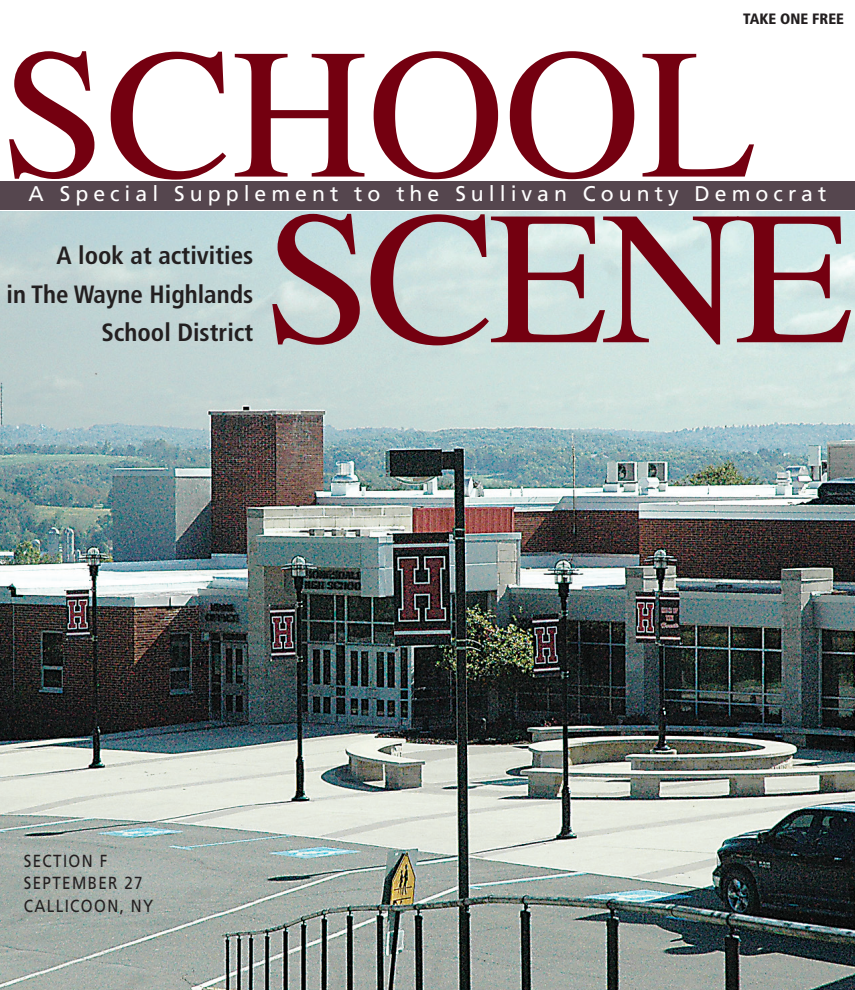
<style>
.page{position:relative;width:855px;height:990px;background:#fff}
.page>*{position:absolute;margin:0;border:0;box-sizing:border-box;transform-origin:0 0}
.t1{font:190px "Times";letter-spacing:-.035em;color:#740010}
.t2{font:185.5px "Times";letter-spacing:-.005em;color:#740010}
.t3{font:700 condensed 25px/38.8px "Frutiger";color:#231f20;text-align:right}
.t4{font:21.25px "Frutiger";letter-spacing:.235em;color:#fff}
.t5{font:17.5px/22.5px "Frutiger";letter-spacing:.09em;color:#231f20;scale:.87 1}
.t6{font:900 condensed 15px "Frutiger";color:#231f20}
</style>
<div class="page">
<img style="left:0;top:212px;width:855px;height:778px">
<div style="left:0;top:182px;width:855px;height:28px;background:#55464e"></div>
<p class="t6" style="left:743px;top:9px;width:102px">TAKE ONE FREE</p>
<h2 class="t2" style="left:1px;top:-59px;width:757px">SCHOOL</h2>
<p class="t4" style="left:29px;top:182px;width:799px">A Special Supplement to the Sullivan County Democrat</p>
<p class="t3" style="left:7px;top:236px;width:248px">A look at activities<br>in The Wayne Highlands<br>School District</p>
<h1 class="t1" style="left:264px;top:101px;width:591px">SCENE</h1>
<p class="t5" style="left:24px;top:849px;width:150px">SECTION F<br>SEPTEMBER 27<br>CALLICOON, NY</p>
</div>
